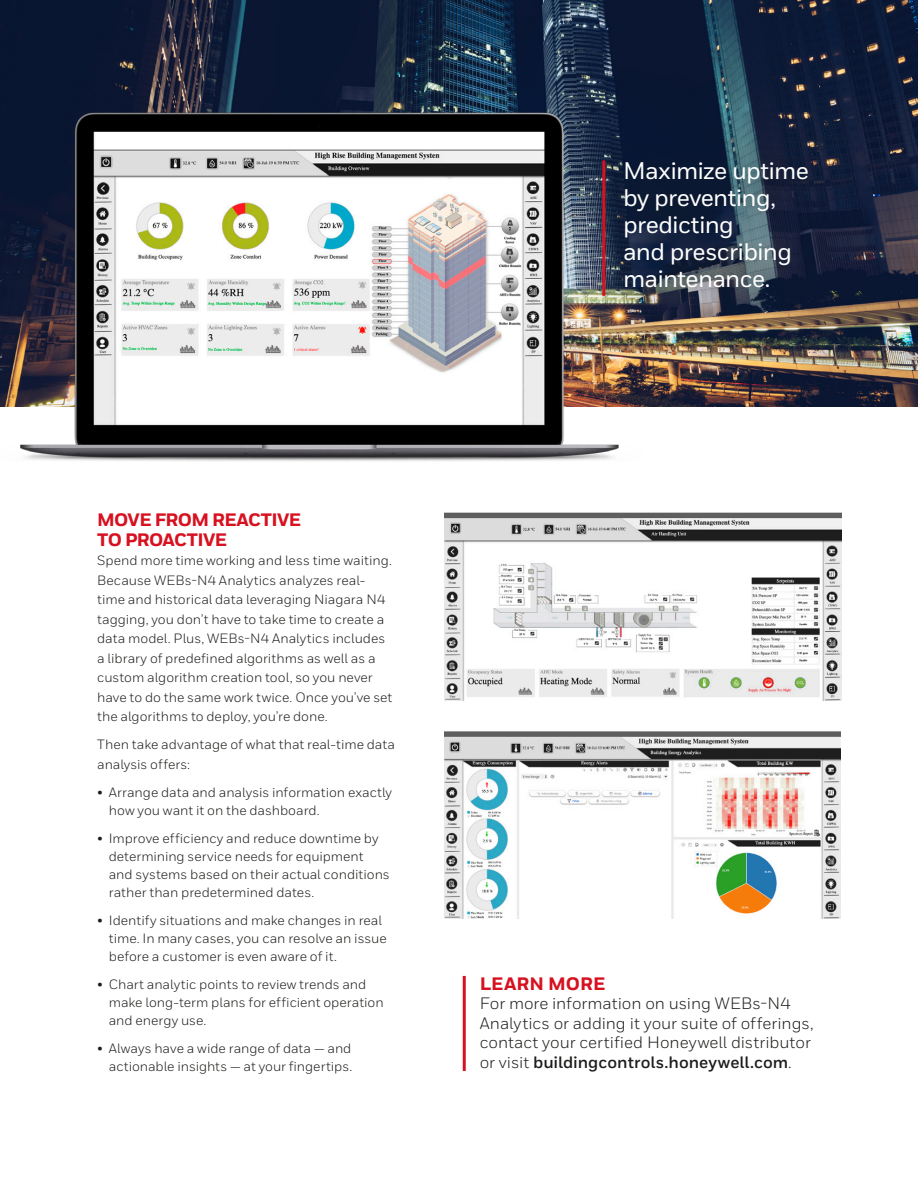
<style>
.page{position:relative;width:918px;height:1188px;background:#fff}
.page>*{position:absolute;margin:0;border:0;box-sizing:border-box;transform-origin:0 0}
.t1{font:500 24px/27px "Honeywell Sans";letter-spacing:-.03em;color:#fff}
.t2{font:800 18px/19.5px "Honeywell Sans";letter-spacing:-.03em;color:#d71120}
.t3{font:800 18px "Honeywell Sans";letter-spacing:.005em;color:#d71120}
.t4{font:16.5px/19.5px "Honeywell Sans";color:#1d1d1b}
.t5{font:13.5px/19.5px "Honeywell Sans";color:#1d1d1b}
.s1{font-weight:700}
</style>
<div class="page">
<img style="left:0;top:0;width:918px;height:407px">
<img style="left:445px;top:513px;width:397px;height:187px">
<img style="left:444px;top:731px;width:397px;height:188px">
<img style="left:0;top:82px;width:738px;height:379px">
<svg style="left:589px;top:128px;width:253px;height:196px;background:#2a3447"></svg>
<hr style="left:602px;top:161px;width:3px;height:135px;background:#d71120">
<hr style="left:463px;top:976px;width:3px;height:95px;background:#d71120">
<h1 class="t1" style="left:623px;top:158px;width:187px">Maximize uptime by preventing, predicting<br>and prescribing maintenance.</h1>
<h2 class="t2" style="left:97px;top:511px;width:206px">MOVE FROM REACTIVE<br>TO PROACTIVE</h2>
<p class="t5" style="left:97px;top:551px;width:297px">Spend more time working and less time waiting.<br>Because WEBs-N4 Analytics analyzes real&shy;time and historical data leveraging Niagara N4 tagging, you don’t have to take time to create a data model. Plus, WEBs-N4 Analytics includes a library of predefined algorithms as well as a custom algorithm creation tool, so you never have to do the same work twice. Once you’ve set the algorithms to deploy, you’re done.</p>
<p class="t5" style="left:97px;top:735px;width:299px">Then take advantage of what that real-time data analysis offers:</p>
<p class="t5" style="left:109px;top:783px;width:285px;line-height:18px;text-indent:-12px">• Arrange data and analysis information exactly how you want it on the dashboard.</p>
<p class="t5" style="left:109px;top:829px;width:282px;line-height:18px;text-indent:-12px">• Improve efficiency and reduce downtime by determining service needs for equipment and systems based on their actual conditions rather than predetermined dates.</p>
<p class="t5" style="left:109px;top:911px;width:280px;line-height:18px;text-indent:-12px">• Identify situations and make changes in real time. In many cases, you can resolve an issue before a customer is even aware of it.</p>
<p class="t5" style="left:109px;top:975px;width:276px;line-height:18px;text-indent:-12px">• Chart analytic points to review trends and make long-term plans for efficient operation and energy use.</p>
<p class="t5" style="left:97px;top:1039px;width:257px;line-height:18px;text-align:right">• Always have a wide range of data — and actionable insights — at your fingertips.</p>
<h2 class="t3" style="left:480px;top:973px;width:127px">LEARN MORE</h2>
<p class="t4" style="left:480px;top:994px;width:335px">For more information on using WEBs-N4<br>Analytics or adding it your suite of offerings, contact your certified Honeywell distributor or visit <span class="s1">buildingcontrols.honeywell.com</span>.</p>
</div>
